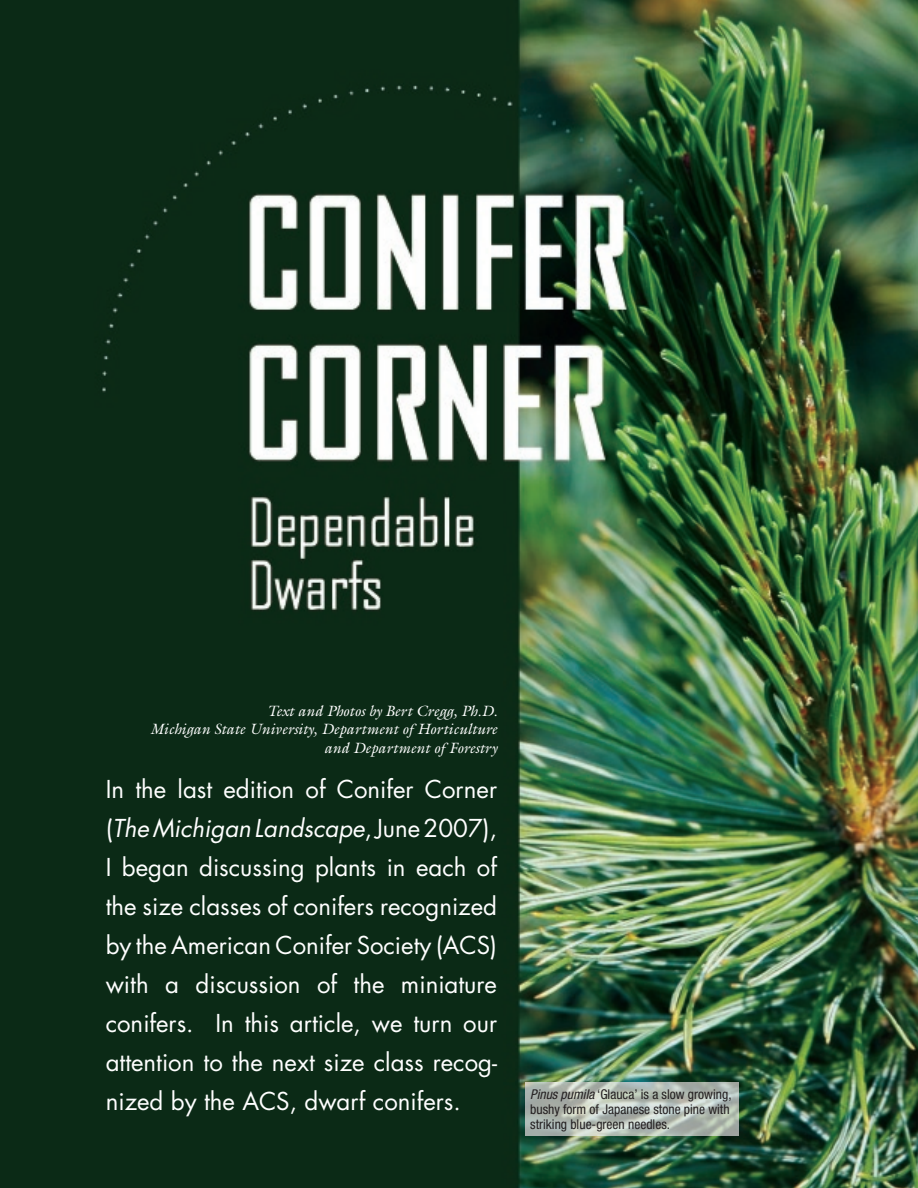
<style>
.page{position:relative;width:918px;height:1188px;background:#fff}
.page>*{position:absolute;margin:0;border:0;box-sizing:border-box;transform-origin:0 0}
.t1{font:24px/39px "Futura";color:#fff;text-align:justify}
.t2{font:italic 15px/18.6px "Galliard";color:#fff;text-align:right}
.t3{font:condensed 13.5px/15px "Helvetica Neue";color:#231f20}
.s1{font-style:italic}
</style>
<div class="page">
<img style="left:0;top:0;width:918px;height:1188px">
<img style="left:526px;top:1083px;width:212px;height:52px">
<p class="t2" style="left:150px;top:701px;width:349px">Text and Photos by Bert Cregg, Ph.D.<br>Michigan State University, Department of Horticulture and Department of Forestry</p>
<p class="t1" style="left:106px;top:770px;width:393px">In the last edition of Conifer Corner (<span class="s1">The Michigan Landscape</span>, June 2007), I began discussing plants in each of the size classes of conifers recognized by the American Conifer Society (ACS) with a discussion of the miniature conifers. In this article, we turn our attention to the next size class recog&shy;nized by the ACS, dwarf conifers.</p>
<p class="t3" style="left:530px;top:1086px;width:203px"><span class="s1">Pinus pumila</span> ‘Glauca’ is a slow growing, bushy form of Japanese stone pine with striking blue-green needles.</p>
</div>
